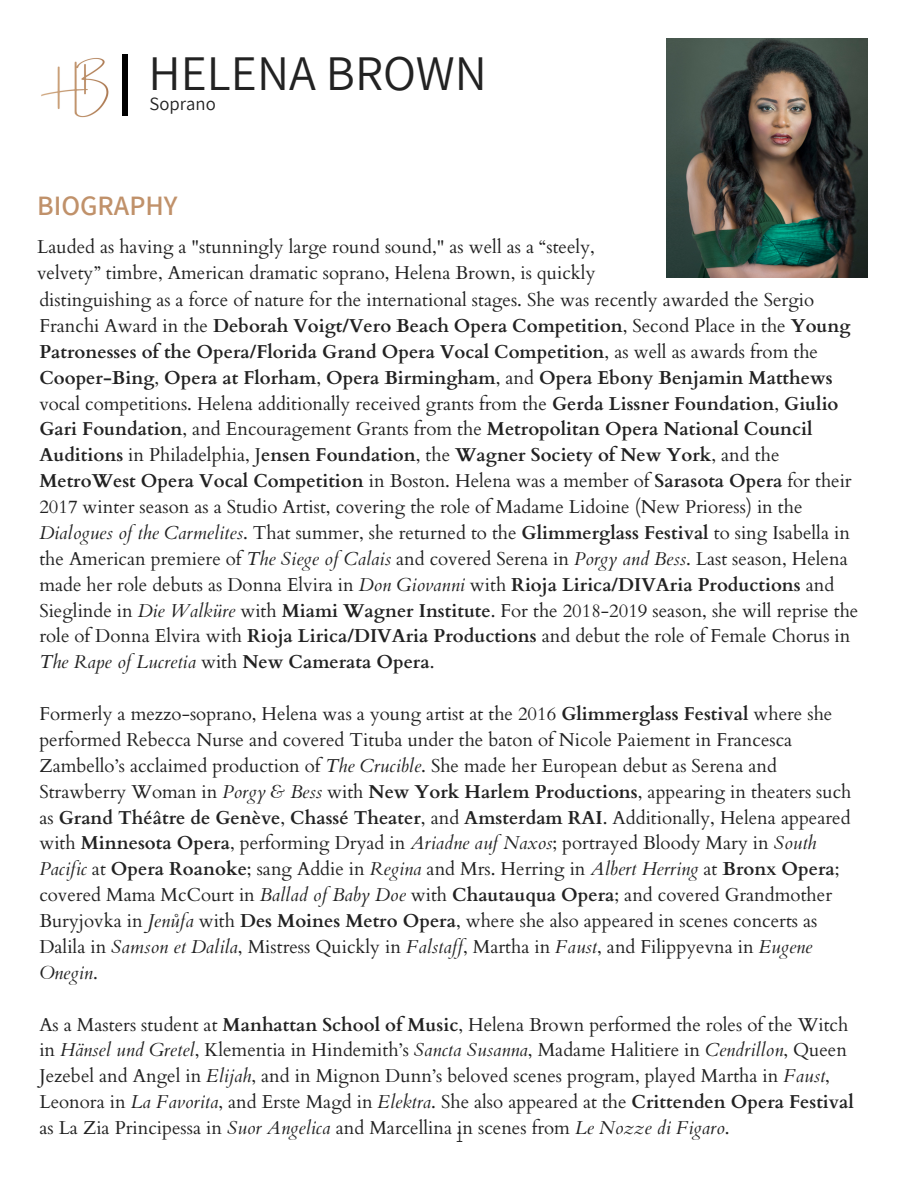
<style>
.page{position:relative;width:918px;height:1188px;background:#fff}
.page>*{position:absolute;margin:0;border:0;box-sizing:border-box;transform-origin:0 0}
.t1{font:49.8px "Assistant";color:#222}
.t2{font:600 28.05px "Assistant";color:#c0916a}
.t3{font:18.75px/26px "Cardo";color:#222}
.t4{font:18.75px "Assistant";color:#222}
.t5{font:15.6px "Assistant";color:#222}
.s1{font-weight:700}
.s2{font-style:italic}
</style>
<div class="page">
<img style="left:41px;top:58px;width:68px;height:60px">
<div style="left:122px;top:54px;width:6px;height:32px;background:#000"></div>
<div style="left:122px;top:84px;width:6px;height:32px;background:#000"></div>
<img style="left:666px;top:38px;width:201px;height:240px">
<h1 class="t1" style="left:149px;top:39px;width:340px">HELENA BROWN</h1>
<p class="t4" style="left:150px;top:91px;width:68px">Soprano</p>
<h2 class="t2" style="left:37px;top:186px;width:142px">BIOGRAPHY</h2>
<p class="t3" style="left:37px;top:234px;width:823px">Lauded as having a "stunningly large round sound," as well as a “steely,<br>velvety” timbre, American dramatic soprano, Helena Brown, is quickly<br>distinguishing as a force of nature for the international stages. She was recently awarded the Sergio Franchi Award in the <span class="s1">Deborah Voigt/Vero Beach Opera Competition</span>, Second Place in the <span class="s1">Young Patronesses of the Opera/Florida Grand Opera Vocal Competition</span>, as well as awards from the <span class="s1">Cooper-Bing</span>, <span class="s1">Opera at Florham</span>, <span class="s1">Opera Birmingham</span>, and <span class="s1">Opera Ebony Benjamin Matthews </span>vocal competitions. Helena additionally received grants from the <span class="s1">Gerda Lissner Foundation</span>, <span class="s1">Giulio Gari Foundation</span>, and Encouragement Grants from the <span class="s1">Metropolitan Opera National Council Auditions</span> in Philadelphia, J<span class="s1">ensen Foundation</span>, the <span class="s1">Wagner Society of New York</span>, and the <span class="s1">MetroWest Opera Vocal Competition</span> in Boston. Helena was a member of <span class="s1">Sarasota Opera</span> for their 2017 winter season as a Studio Artist, covering the role of Madame Lidoine (New Prioress) in the <span class="s2">Dialogues of the Carmelites</span>. That summer, she returned to the <span class="s1">Glimmerglass Festival</span> to sing Isabella in the American premiere of <span class="s2">The Siege of Calais</span> and covered Serena in <span class="s2">Porgy and Bess</span>. Last season, Helena made her role debuts as Donna Elvira in <span class="s2">Don Giovanni</span> with <span class="s1">Rioja Lirica/DIVAria Productions</span> and Sieglinde in <span class="s2">Die Walküre</span> with <span class="s1">Miami Wagner Institute</span>. For the 2018-2019 season, she will reprise the role of Donna Elvira with <span class="s1">Rioja Lirica/DIVAria Productions</span> and debut the role of Female Chorus in <span class="s2">The Rape of Lucretia</span> with <span class="s1">New Camerata Opera</span>.</p>
<p class="t3" style="left:39px;top:701px;width:814px">Formerly a mezzo-soprano, Helena was a young artist at the 2016 <span class="s1">Glimmerglass Festival</span> where she performed Rebecca Nurse and covered Tituba under the baton of Nicole Paiement in Francesca Zambello’s acclaimed production of <span class="s2">The Crucible</span>. She made her European debut as Serena and Strawberry Woman in <span class="s2">Porgy &amp; Bess</span> with <span class="s1">New York Harlem Productions</span>, appearing in theaters such as <span class="s1">Grand Théâtre de Genève</span>, <span class="s1">Chassé Theater</span>, and <span class="s1">Amsterdam RAI</span>. Additionally, Helena appeared with <span class="s1">Minnesota Opera</span>, performing Dryad in <span class="s2">Ariadne auf Naxos</span>; portrayed Bloody Mary in <span class="s2">South Pacific</span> at <span class="s1">Opera Roanoke</span>; sang Addie in <span class="s2">Regina</span> and Mrs. Herring in <span class="s2">Albert Herring</span> at <span class="s1">Bronx Opera</span>; covered Mama McCourt in <span class="s2">Ballad of Baby Doe</span> with <span class="s1">Chautauqua Opera</span>; and covered Grandmother Buryjovka in <span class="s2">Jenůfa</span> with <span class="s1">Des Moines Metro Opera</span>, where she also appeared in scenes concerts as Dalila in <span class="s2">Samson et Dalila</span>, Mistress Quickly in <span class="s2">Falstaf</span> , Martha in <span class="s2">Faust</span>, and Filippyevna in <span class="s2">Eugene Onegin</span>.</p>
<p class="t3" style="left:39px;top:1012px;width:816px">As a Masters student at <span class="s1">Manhattan School of Music</span>, Helena Brown performed the roles of the Witch in <span class="s2">Hänsel und Gretel</span>, Klementia in Hindemith’s <span class="s2">Sancta Susanna</span>, Madame Halitiere in <span class="s2">Cendrillon</span>, Queen Jezebel and Angel in <span class="s2">Elijah</span>, and in Mignon Dunn’s beloved scenes program, played Martha in <span class="s2">Faust</span>, Leonora in <span class="s2">La Favorita</span>, and Erste Magd in <span class="s2">Elektra</span>. She also appeared at the <span class="s1">Crittenden Opera Festival </span>as La Zia Principessa in <span class="s2">Suor Angelica</span> and Marcellina in scenes from <span class="s2">Le Nozze di Figaro</span>.</p>
<p class="t5" style="left:456px;top:1126px;width:9px">1</p>
</div>
